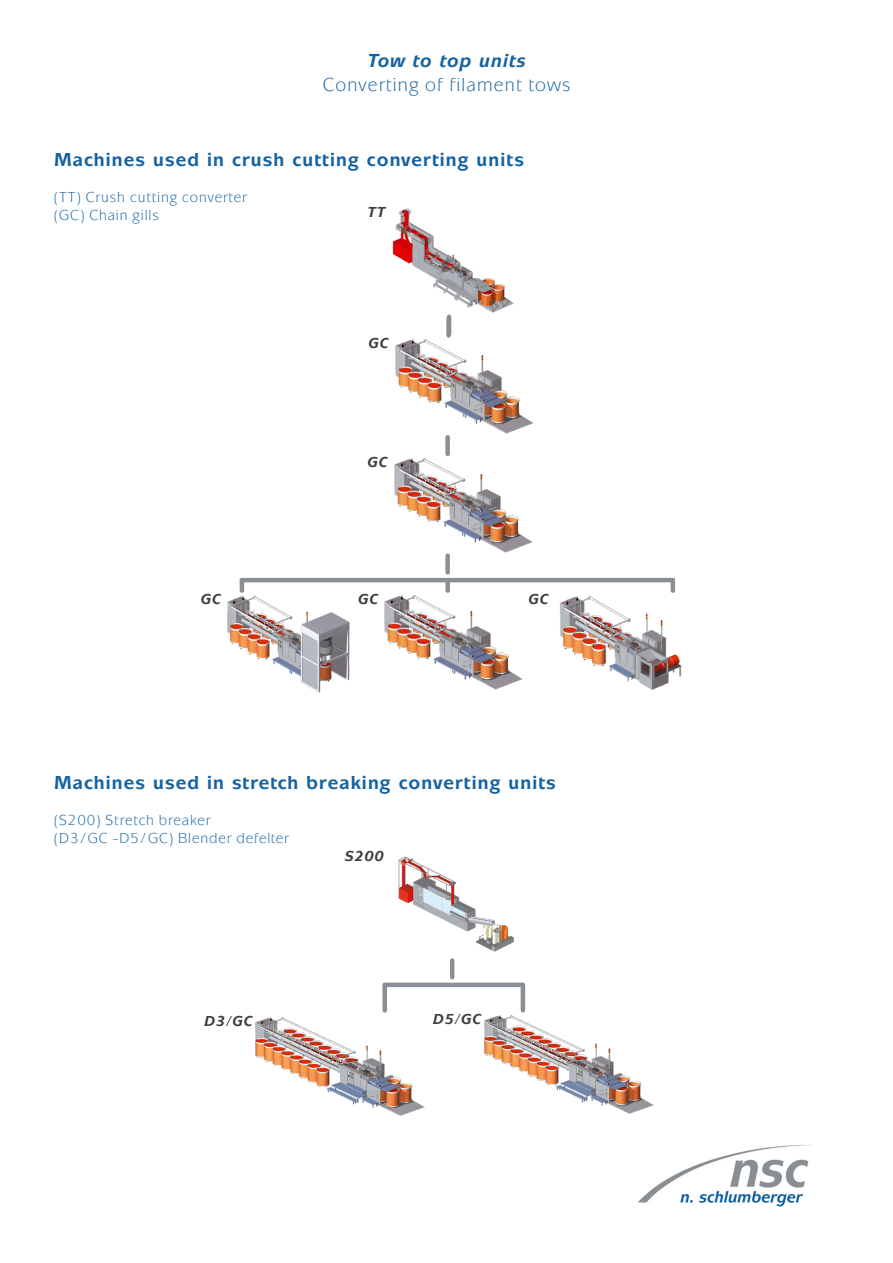
<style>
.page{position:relative;width:893px;height:1263px;background:#fff}
.page>*{position:absolute;margin:0;border:0;box-sizing:border-box;transform-origin:0 0}
.Text_Left_Justify{font:700 19.5px "Mixage ITC Std";letter-spacing:.06em;color:#1562a2}
.Text_Left_Justify-2{font:19.5px "Mixage ITC Std";letter-spacing:.06em;color:#1562a2}
.Text_Left_Justify-3{font:italic 700 19.5px "Mixage ITC Std";letter-spacing:.06em;color:#1562a2}
.Text_Left_Justify-4{font:15px "Mixage ITC Std";letter-spacing:.06em;color:#1562a2}
.Text_Left_Justify-5{font:italic 700 15px "Mixage ITC Std";letter-spacing:.06em;color:#3e3e3f}
</style>
<div class="page">
<img style="left:637px;top:1144px;width:175px;height:63px">
<div style="left:445px;top:556px;width:5px;height:16px;background:#898f94"></div>
<img style="left:394px;top:456px;width:138px;height:97px">
<img style="left:384px;top:594px;width:138px;height:96px">
<img style="left:227px;top:595px;width:123px;height:98px">
<img style="left:560px;top:595px;width:122px;height:95px">
<hr style="left:671px;top:580px;width:4px;height:11px;background:#898f94">
<hr style="left:242px;top:578px;width:431px;height:4px;background:#898f94">
<hr style="left:240px;top:580px;width:4px;height:11px;background:#898f94">
<div style="left:445px;top:580px;width:5px;height:11px;background:#898f94"></div>
<div style="left:445px;top:437px;width:5px;height:17px;background:#898f94"></div>
<img style="left:395px;top:338px;width:138px;height:96px">
<div style="left:446px;top:319px;width:5px;height:16px;background:#898f94"></div>
<hr style="left:447px;top:317px;width:4px;height:16px;background:#898f94">
<img style="left:392px;top:208px;width:122px;height:105px">
<img style="left:398px;top:856px;width:116px;height:96px">
<img style="left:254px;top:1017px;width:171px;height:99px">
<hr style="left:450px;top:960px;width:4px;height:17px;background:#898f94">
<hr style="left:521px;top:985px;width:4px;height:25px;background:#898f94">
<hr style="left:385px;top:983px;width:138px;height:4px;background:#898f94">
<div style="left:382px;top:985px;width:5px;height:25px;background:#898f94"></div>
<img style="left:483px;top:1015px;width:171px;height:99px">
<p class="Text_Left_Justify-3" style="left:367px;top:49px;width:160px">Tow to top units</p>
<p class="Text_Left_Justify-2" style="left:323px;top:73px;width:249px">Converting of filament tows</p>
<p class="Text_Left_Justify" style="left:54px;top:148px;width:471px">Machines used in crush cutting converting units</p>
<p class="Text_Left_Justify-4" style="left:54px;top:189px;width:194px">(TT) Crush cutting converter</p>
<p class="Text_Left_Justify-4" style="left:54px;top:207px;width:106px">(GC) Chain gills</p>
<p class="Text_Left_Justify-5" style="left:368px;top:203px;width:19px">TT</p>
<p class="Text_Left_Justify-5" style="left:368px;top:334px;width:22px">GC</p>
<p class="Text_Left_Justify-5" style="left:367px;top:453px;width:22px">GC</p>
<p class="Text_Left_Justify-5" style="left:200px;top:590px;width:22px">GC</p>
<p class="Text_Left_Justify-5" style="left:358px;top:590px;width:22px">GC</p>
<p class="Text_Left_Justify-5" style="left:528px;top:590px;width:22px">GC</p>
<p class="Text_Left_Justify" style="left:54px;top:771px;width:503px">Machines used in stretch breaking converting units</p>
<p class="Text_Left_Justify-4" style="left:54px;top:812px;width:158px">(S200) Stretch breaker</p>
<p class="Text_Left_Justify-4" style="left:54px;top:830px;width:237px">(D3/GC -D5/GC) Blender defelter</p>
<p class="Text_Left_Justify-5" style="left:345px;top:847px;width:40px">S200</p>
<p class="Text_Left_Justify-5" style="left:204px;top:1012px;width:50px">D3/GC</p>
<p class="Text_Left_Justify-5" style="left:433px;top:1010px;width:50px">D5/GC</p>
</div>
